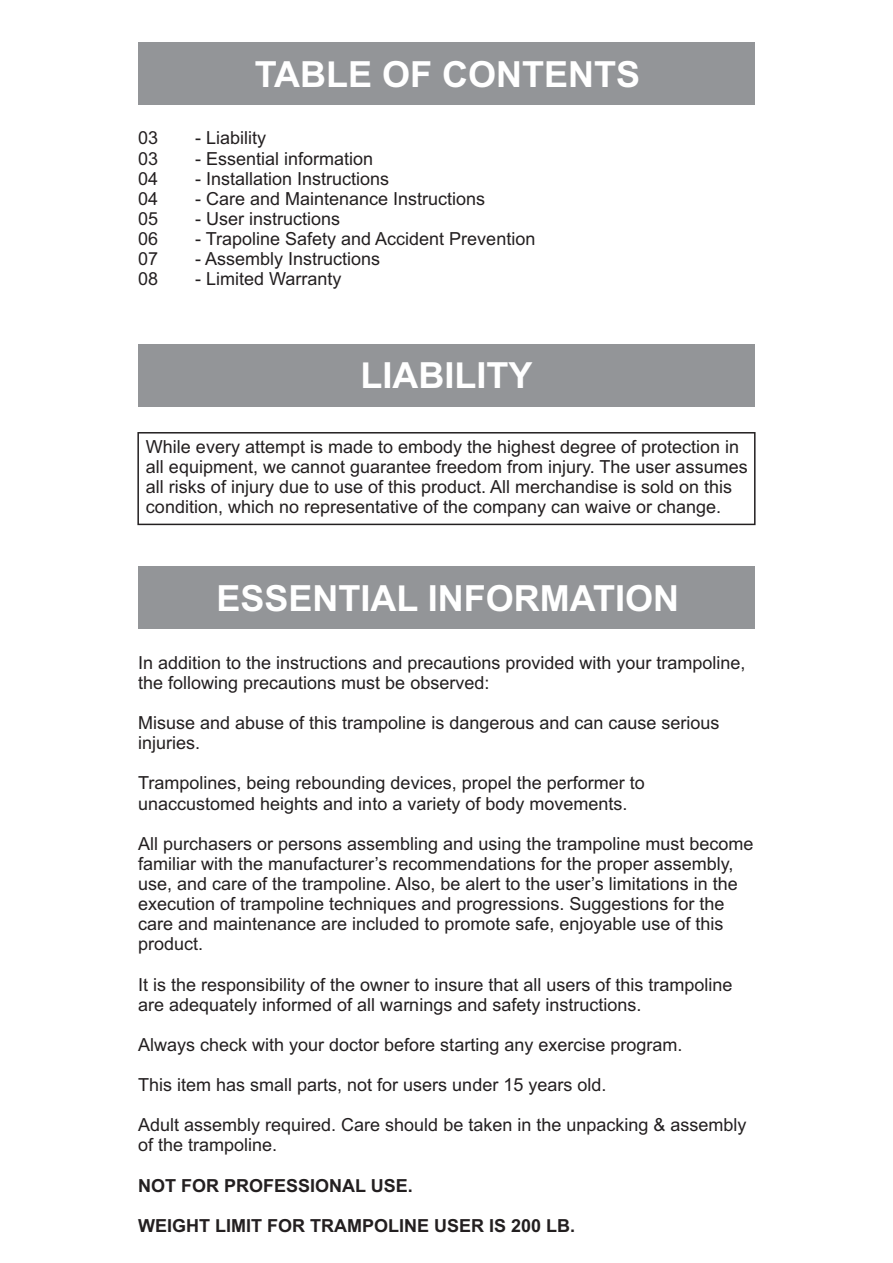
<style>
.page{position:relative;width:893px;height:1263px;background:#fff}
.page>*{position:absolute;margin:0;border:0;box-sizing:border-box;transform-origin:0 0}
.t1{font:700 36px "Arial";color:#fff}
.t2{font:18px/20.1px "Arial";color:#231f20}
.t3{font:700 18px "Arial";color:#231f20}
</style>
<div class="page">
<div style="left:138px;top:43px;width:617px;height:62px;background:#939598"></div>
<div style="left:138px;top:344px;width:617px;height:62px;background:#939598"></div>
<svg style="left:137px;top:432px;width:618px;height:93px"></svg>
<div style="left:138px;top:566px;width:617px;height:63px;background:#939598"></div>
<p class="t2" style="left:138px;top:130px;width:22px;text-align:justify">03<br>03<br>04<br>04<br>05<br>06<br>07<br>08</p>
<h1 class="t1" style="left:255px;top:60px;width:387px">TABLE OF CONTENTS</h1>
<p class="t2" style="left:195px;top:130px;width:73px">- Liability</p>
<p class="t2" style="left:195px;top:150px;width:180px">- Essential information</p>
<p class="t2" style="left:195px;top:170px;width:196px">- Installation Instructions</p>
<p class="t2" style="left:195px;top:190px;width:292px">- Care and Maintenance Instructions</p>
<p class="t2" style="left:195px;top:210px;width:147px">- User instructions</p>
<p class="t2" style="left:195px;top:230px;width:342px">- Trapoline Safety and Accident Prevention</p>
<p class="t2" style="left:195px;top:250px;width:187px">- Assembly Instructions</p>
<p class="t2" style="left:195px;top:271px;width:148px">- Limited Warranty</p>
<h1 class="t1" style="left:360px;top:362px;width:174px">LIABILITY</h1>
<p class="t2" style="left:146px;top:438px;width:603px">While every attempt is made to embody the highest degree of protection in all equipment, we cannot guarantee freedom from injury. The user assumes all risks of injury due to use of this product. All merchandise is sold on this condition, which no representative of the company can waive or change.</p>
<h1 class="t1" style="left:217px;top:584px;width:464px">ESSENTIAL INFORMATION</h1>
<p class="t2" style="left:138px;top:654px;width:609px">In addition to the instructions and precautions provided with your trampoline, the following precautions must be observed:</p>
<p class="t2" style="left:138px;top:714px;width:583px">Misuse and abuse of this trampoline is dangerous and can cause serious injuries.</p>
<p class="t2" style="left:138px;top:775px;width:508px">Trampolines, being rebounding devices, propel the performer to unaccustomed heights and into a variety of body movements.</p>
<p class="t2" style="left:138px;top:835px;width:617px">All purchasers or persons assembling and using the trampoline must become familiar with the manufacturer’s recommendations for the proper assembly, use, and care of the trampoline. Also, be alert to the user’s limitations in the execution of trampoline techniques and progressions. Suggestions for the care and maintenance are included to promote safe, enjoyable use of this product.</p>
<p class="t2" style="left:138px;top:976px;width:596px">It is the responsibility of the owner to insure that all users of this trampoline are adequately informed of all warnings and safety instructions.</p>
<p class="t2" style="left:138px;top:1036px;width:546px">Always check with your doctor before starting any exercise program.</p>
<p class="t2" style="left:138px;top:1076px;width:470px">This item has small parts, not for users under 15 years old.</p>
<p class="t2" style="left:138px;top:1116px;width:610px">Adult assembly required. Care should be taken in the unpacking &amp; assembly of the trampoline.</p>
<p class="t3" style="left:138px;top:1178px;width:276px">NOT FOR PROFESSIONAL USE.</p>
<p class="t3" style="left:138px;top:1219px;width:439px">WEIGHT LIMIT FOR TRAMPOLINE USER IS 200 LB.</p>
</div>
